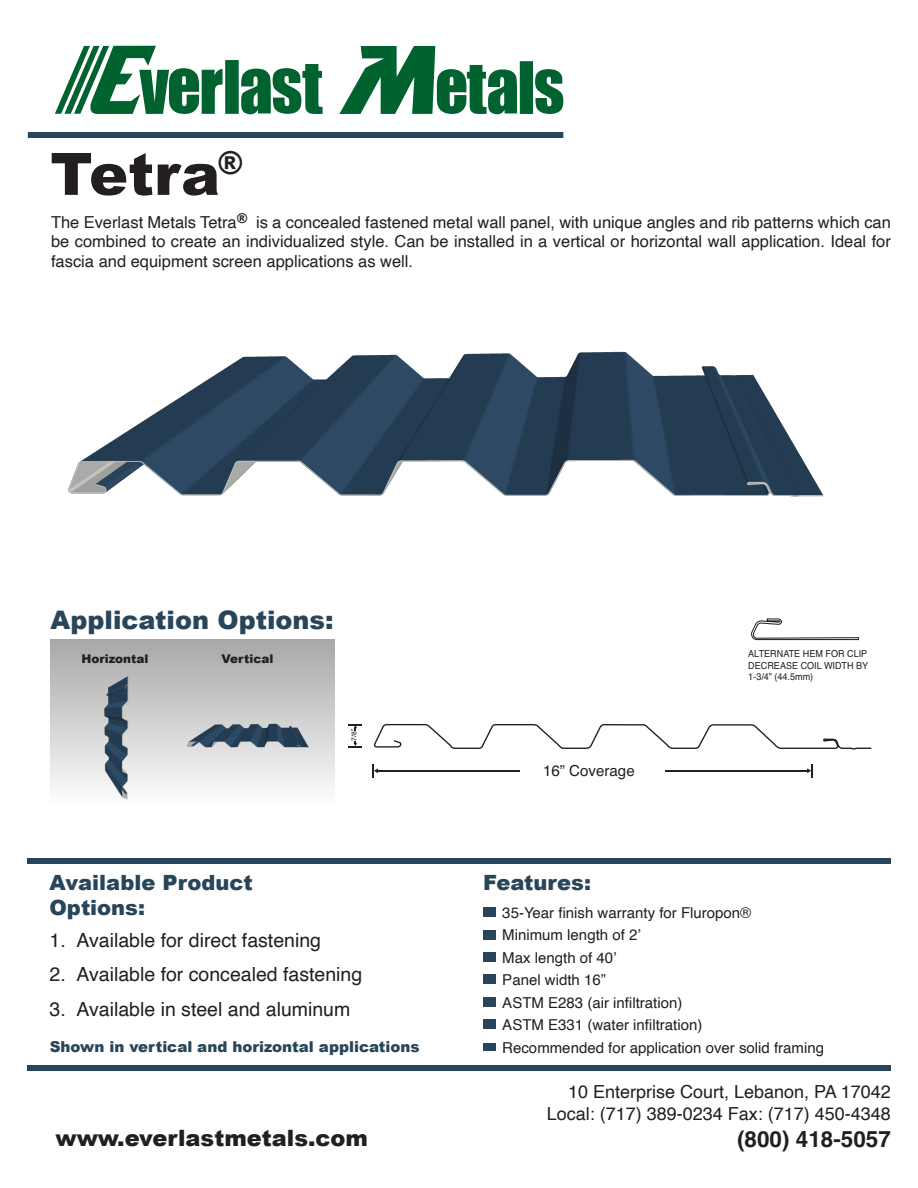
<style>
.page{position:relative;width:918px;height:1188px;background:#fff}
.page>*{position:absolute;margin:0;border:0;box-sizing:border-box;transform-origin:0 0}
.t1{font:900 58.5px "Arial";color:#231f20}
.t2{font:900 31.5px "Arial";color:#231f20}
.t3{font:900 25.5px "Arial";color:#284559}
.t4{font:900 22.5px "Arial";color:#231f20}
.t5{font:700 22.5px "Helvetica";color:#231f20}
.t6{font:900 21px/25.2px "Arial";color:#284559}
.t7{font:19.5px "Helvetica";color:#231f20}
.t8{font:18px "Helvetica";color:#231f20}
.t9{font:16.5px/19.8px "Helvetica";color:#231f20;text-align:justify}
.t10{font:15.15px "Helvetica";color:#231f20}
.t11{font:15px "Helvetica";color:#231f20}
.t12{font:900 15px "Arial";color:#284559}
.t13{font:900 12px "Arial";color:#231f20}
.t14{font:9.6px/11.6px "Helvetica";color:#231f20;text-align:justify;scale:.94 1}
.t15{font:6.9px "Helvetica";color:#231f20}
</style>
<div class="page">
<svg style="left:339px;top:46px;width:178px;height:68px"></svg>
<div style="left:520px;top:61px;width:13px;height:53px;background:#00622f"></div>
<svg style="left:535px;top:69px;width:28px;height:45px"></svg>
<svg style="left:55px;top:46px;width:168px;height:68px"></svg>
<div style="left:225px;top:60px;width:14px;height:54px;background:#00622f"></div>
<svg style="left:241px;top:64px;width:82px;height:50px"></svg>
<div style="left:28px;top:132px;width:535px;height:6px;background:#294559"></div>
<div style="left:50px;top:640px;width:284px;height:166px;background:linear-gradient(to bottom,#a9a8a8,#fdfdfd)"></div>
<img style="left:68px;top:351px;width:756px;height:146px">
<img style="left:90px;top:674px;width:53px;height:128px">
<img style="left:184px;top:711px;width:128px;height:53px">
<svg style="left:373px;top:723px;width:499px;height:55px"></svg>
<hr style="left:665px;top:770px;width:142px;height:1px;background:#231f20">
<svg style="left:348px;top:741px;width:14px;height:6px"></svg>
<svg style="left:348px;top:724px;width:14px;height:6px"></svg>
<svg style="left:751px;top:619px;width:108px;height:21px"></svg>
<div style="left:27px;top:858px;width:864px;height:6px;background:#284559"></div>
<div style="left:27px;top:1065px;width:864px;height:6px;background:#284559"></div>
<div style="left:483px;top:908px;width:13px;height:9px;background:#294559"></div>
<div style="left:483px;top:930px;width:13px;height:9px;background:#284559"></div>
<div style="left:483px;top:997px;width:13px;height:9px;background:#284559"></div>
<div style="left:483px;top:1020px;width:13px;height:9px;background:#284559"></div>
<div style="left:483px;top:953px;width:13px;height:9px;background:#284559"></div>
<div style="left:483px;top:1043px;width:13px;height:7px;background:#284559"></div>
<div style="left:483px;top:975px;width:13px;height:9px;background:#284559"></div>
<p class="t1" style="left:50px;top:132px;width:171px">Tetra</p>
<p class="t2" style="left:218px;top:140px;width:27px">®</p>
<p class="t9" style="left:51px;top:212px;width:841px">The Everlast Metals Tetra<sup>®</sup> is a concealed fastened metal wall panel, with unique angles and rib patterns which can be combined to create an individualized style. Can be installed in a vertical or horizontal wall application. Ideal for fascia and equipment screen applications as well.</p>
<p class="t3" style="left:50px;top:601px;width:285px">Application Options:</p>
<p class="t13" style="left:81px;top:650px;width:69px">Horizontal</p>
<p class="t13" style="left:222px;top:650px;width:53px">Vertical</p>
<p class="t15" style="left:349px;top:741px;width:13px;rotate:-90deg">7/8”</p>
<p class="t6" style="left:50px;top:869px;width:205px">Available Product<br>Options:</p>
<p class="t7" style="left:50px;top:925px;width:273px">1. Available for direct fastening</p>
<p class="t7" style="left:50px;top:959px;width:314px">2. Available for concealed fastening</p>
<p class="t7" style="left:50px;top:994px;width:302px">3. Available in steel and aluminum</p>
<p class="t12" style="left:50px;top:1036px;width:371px">Shown in vertical and horizontal applications</p>
<p class="t10" style="left:543px;top:759px;width:93px">16” Coverage</p>
<p class="t14" style="left:748px;top:648px;width:129px">ALTERNATE HEM FOR CLIP DECREASE COIL WIDTH BY 1-3/4” (44.5mm)</p>
<p class="t6" style="left:483px;top:869px;width:109px">Features:</p>
<p class="t11" style="left:502px;top:901px;width:250px">35-Year finish warranty for Fluropon®</p>
<p class="t11" style="left:502px;top:923px;width:140px">Minimum length of 2’</p>
<p class="t11" style="left:502px;top:946px;width:116px">Max length of 40’</p>
<p class="t11" style="left:502px;top:968px;width:105px">Panel width 16”</p>
<p class="t11" style="left:502px;top:991px;width:182px">ASTM E283 (air infiltration)</p>
<p class="t11" style="left:502px;top:1013px;width:202px">ASTM E331 (water infiltration)</p>
<p class="t11" style="left:502px;top:1036px;width:323px">Recommended for application over solid framing</p>
<p class="t8" style="left:568px;top:1078px;width:324px">10 Enterprise Court, Lebanon, PA 17042</p>
<p class="t8" style="left:547px;top:1100px;width:346px">Local: (717) 389-0234 Fax: (717) 450-4348</p>
<p class="t4" style="left:56px;top:1122px;width:314px">www.everlastmetals.com</p>
<p class="t5" style="left:737px;top:1125px;width:155px">(800) 418-5057</p>
</div>
